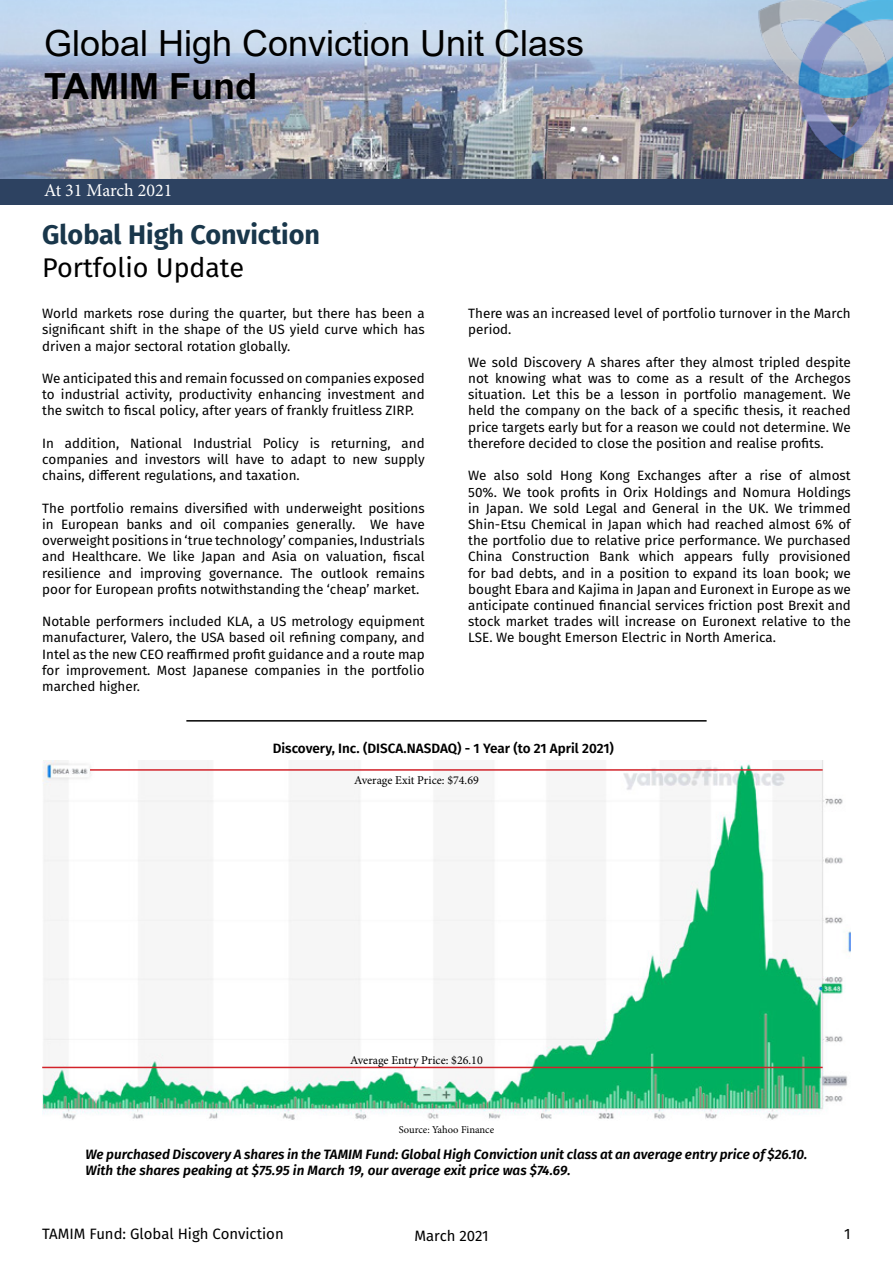
<style>
.page{position:relative;width:893px;height:1263px;background:#fff}
.page>*{position:absolute;margin:0;border:0;box-sizing:border-box;transform-origin:0 0}
.t1{font:36px "Arial";color:#000}
.t2{font:700 36px "Arial";color:#000}
.t3{font:700 27px "Fira Sans";color:#19374b}
.t4{font:27px "Fira Sans";color:#000}
.t5{font:18px "Minion Pro";letter-spacing:-.005em;color:#fff}
.t6{font:15px "Fira Sans";color:#000}
.t7{font:13.5px/16.2px "Fira Sans";color:#000;text-align:justify}
.t8{font:italic 600 13.5px/16.2px "Fira Sans";color:#000}
.t9{font:600 13.5px "Fira Sans";color:#000}
.t10{font:12px "Minion Pro";color:#000}
.t11{font:10.5px "Minion Pro";color:#000}
</style>
<div class="page">
<img style="left:0;top:0;width:727px;height:179px">
<div style="left:0;top:179px;width:893px;height:26px;background:#2d4261"></div>
<img style="left:727px;top:0;width:166px;height:179px">
<img style="left:42px;top:760px;width:809px;height:360px">
<hr style="left:186px;top:720px;width:521px;height:2px;background:#000">
<hr style="left:42px;top:1067px;width:781px;height:1px;background:#d2232a">
<hr style="left:90px;top:769px;width:733px;height:2px;background:#d2232a">
<h1 class="t1" style="left:44px;top:19px;width:542px">Global High Conviction Unit Class</h1>
<h1 class="t2" style="left:44px;top:61px;width:215px">TAMIM Fund</h1>
<h3 class="t5" style="left:44px;top:178px;width:130px">At 31 March 2021</h3>
<h2 class="t3" style="left:42px;top:212px;width:279px">Global High Conviction</h2>
<h2 class="t4" style="left:42px;top:247px;width:203px">Portfolio Update</h2>
<p class="t7" style="left:42px;top:305px;width:384px">World markets rose during the quarter, but there has been a significant shift in the shape of the US yield curve which has driven a major sectoral rotation globally.</p>
<p class="t7" style="left:42px;top:370px;width:384px">We anticipated this and remain focussed on companies exposed to industrial activity, productivity enhancing investment and the switch to fiscal policy, after years of frankly fruitless ZIRP.</p>
<p class="t7" style="left:42px;top:435px;width:384px">In addition, National Industrial Policy is returning, and companies and investors will have to adapt to new supply chains, different regulations, and taxation.</p>
<p class="t7" style="left:42px;top:499px;width:384px">The portfolio remains diversified with underweight positions in European banks and oil companies generally. We have overweight positions in ‘true technology’ companies, Industrials and Healthcare. We like Japan and Asia on valuation, fiscal resilience and improving governance. The outlook remains poor for European profits notwithstanding the ‘cheap’ market.</p>
<p class="t7" style="left:42px;top:613px;width:384px">Notable performers included KLA, a US metrology equipment manufacturer, Valero, the USA based oil refining company, and Intel as the new CEO reaffirmed profit guidance and a route map for improvement. Most Japanese companies in the portfolio marched higher.</p>
<p class="t7" style="left:468px;top:305px;width:384px">There was an increased level of portfolio turnover in the March period.</p>
<p class="t7" style="left:468px;top:354px;width:384px">We sold Discovery A shares after they almost tripled despite not knowing what was to come as a result of the Archegos situation. Let this be a lesson in portfolio management. We held the company on the back of a specific thesis, it reached price targets early but for a reason we could not determine. We therefore decided to close the position and realise profits.</p>
<p class="t7" style="left:468px;top:467px;width:384px">We also sold Hong Kong Exchanges after a rise of almost 50%. We took profits in Orix Holdings and Nomura Holdings in Japan. We sold Legal and General in the UK. We trimmed Shin-Etsu Chemical in Japan which had reached almost 6% of the portfolio due to relative price performance. We purchased China Construction Bank which appears fully provisioned for bad debts, and in a position to expand its loan book; we bought Ebara and Kajima in Japan and Euronext in Europe as we anticipate continued financial services friction post Brexit and stock market trades will increase on Euronext relative to the LSE. We bought Emerson Electric in North America.</p>
<p class="t9" style="left:273px;top:737px;width:343px">Discovery, Inc. (DISCA.NASDAQ) - 1 Year (to 21 April 2021)</p>
<p class="t10" style="left:354px;top:772px;width:126px">Average Exit Price: $74.69</p>
<p class="t10" style="left:350px;top:1052px;width:134px">Average Entry Price: $26.10</p>
<p class="t11" style="left:399px;top:1123px;width:97px">Source: Yahoo Finance</p>
<p class="t8" style="left:86px;top:1146px;width:723px">We purchased Discovery A shares in the TAMIM Fund: Global High Conviction unit class at an average entry price of $26.10.<br>With the shares peaking at $75.95 in March 19, our average exit price was $74.69.</p>
<p class="t6" style="left:42px;top:1222px;width:243px">TAMIM Fund: Global High Conviction</p>
<p class="t6" style="left:414px;top:1225px;width:76px">March 2021</p>
<p class="t6" style="left:844px;top:1222px;width:8px">1</p>
</div>
